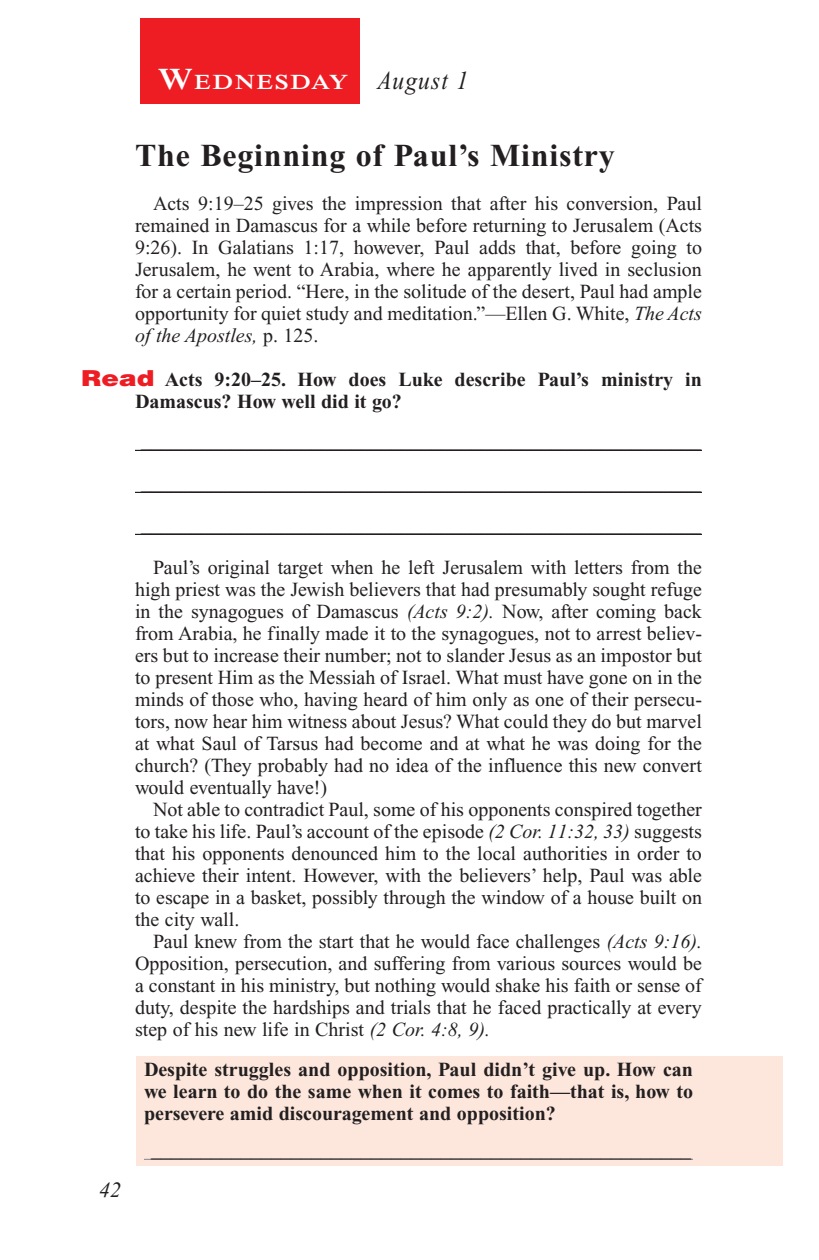
<style>
.page{position:relative;width:819px;height:1260px;background:#fff}
.page>*{position:absolute;margin:0;border:0;box-sizing:border-box;transform-origin:0 0}
.Head{font:700 32px "Times New Roman PS Std";letter-spacing:.025em;color:#231f20}
.Lesson_Dates{font:italic 26px "Times New Roman PS Std";letter-spacing:.05em;color:#231f20;scale:.9 1}
.t1{font:italic 22px "Times New Roman PS Std";color:#231f20}
.Daily_Header{font:600 21px "Times NRMT Std";letter-spacing:.07em;color:#fff;scale:1.1 1}
.Body{font:20px/22px "Times New Roman PS Std";color:#231f20;text-align:justify}
.Blank_Lines{font:20px "Times New Roman PS Std";color:#231f20}
.x-screened_box-text{font:700 20px/22px "Times New Roman PS Std";color:#231f20;text-align:justify}
.Question{font:700 20px/22px "Times New Roman PS Std";color:#231f20}
.Blank_Lines_In_Scree{font:20px "Times New Roman PS Std";color:#231f20}
.s1{font-size:30px}
.s2{font-style:italic}
.s3{font-family:"Helvetica LT Std";font-weight:900;font-size:22px;color:#ee1d23}
</style>
<div class="page">
<div style="left:140px;top:18px;width:220px;height:86px;background:#ee1d23"></div>
<div style="left:137px;top:1056px;width:646px;height:110px;background:#fde7dc"></div>
<hr style="left:135px;top:450px;width:567px;height:1px;background:#231f20">
<hr style="left:135px;top:492px;width:567px;height:1px;background:#231f20">
<hr style="left:135px;top:534px;width:567px;height:1px;background:#231f20">
<hr style="left:144px;top:1159px;width:549px;height:1px;background:#939598">
<p class="Daily_Header" style="left:158px;top:70px;width:175px"><span class="s1">W</span>EDNESDAY</p>
<p class="Lesson_Dates" style="left:378px;top:66px;width:102px">August 1</p>
<p class="Head" style="left:135px;top:138px;width:481px">The Beginning of Paul’s Ministry</p>
<p class="Body" style="left:135px;top:193px;width:569px;text-indent:18px">Acts 9:19–25 gives the impression that after his conversion, Paul remained in Damascus for a while before returning to Jerusalem (Acts 9:26). In Galatians 1:17, however, Paul adds that, before going to Jerusalem, he went to Arabia, where he apparently lived in seclusion for a certain period. “Here, in the solitude of the desert, Paul had ample opportunity for quiet study and meditation.”—Ellen G. White, <span class="s2">The Acts of the Apostles,</span> p. 125.</p>
<p class="Question" style="left:135px;top:369px;width:568px;text-indent:-54px"><span class="s3">Read</span> Acts 9:20–25. How does Luke describe Paul’s ministry in<br>Damascus? How well did it go?</p>
<p class="Blank_Lines" style="left:141px;top:431px;width:561px">________________________________________________________</p>
<p class="Blank_Lines" style="left:141px;top:473px;width:561px">________________________________________________________</p>
<p class="t1" style="left:99px;top:1178px;width:23px">42</p>
<p class="Blank_Lines" style="left:141px;top:515px;width:561px">________________________________________________________</p>
<p class="Body" style="left:135px;top:557px;width:569px;text-indent:18px">Paul’s original target when he left Jerusalem with letters from the high priest was the Jewish believers that had presumably sought refuge in the synagogues of Damascus <span class="s2">(Acts 9:2).</span> Now, after coming back from Arabia, he finally made it to the synagogues, not to arrest believ&shy;ers but to increase their number; not to slander Jesus as an impostor but to present Him as the Messiah of Israel. What must have gone on in the minds of those who, having heard of him only as one of their persecu&shy;tors, now hear him witness about Jesus? What could they do but marvel at what Saul of Tarsus had become and at what he was doing for the church? (They probably had no idea of the influence this new convert would eventually have!)</p>
<p class="Body" style="left:135px;top:799px;width:569px;text-indent:18px">Not able to contradict Paul, some of his opponents conspired together to take his life. Paul’s account of the episode <span class="s2">(2 Cor. 11:32, 33)</span> suggests that his opponents denounced him to the local authorities in order to achieve their intent. However, with the believers’ help, Paul was able to escape in a basket, possibly through the window of a house built on the city wall.</p>
<p class="Body" style="left:135px;top:931px;width:569px;text-indent:18px">Paul knew from the start that he would face challenges <span class="s2">(Acts 9:16).<br></span>Opposition, persecution, and suffering from various sources would be a constant in his ministry, but nothing would shake his faith or sense of duty, despite the hardships and trials that he faced practically at every step of his new life in Christ <span class="s2">(2 Cor. 4:8, 9).</span></p>
<p class="x-screened_box-text" style="left:144px;top:1059px;width:551px">Despite struggles and opposition, Paul didn’t give up. How can we learn to do the same when it comes to faith—that is, how to persevere amid discouragement and opposition?</p>
<p class="Blank_Lines_In_Scree" style="left:151px;top:1140px;width:541px">______________________________________________________</p>
</div>
